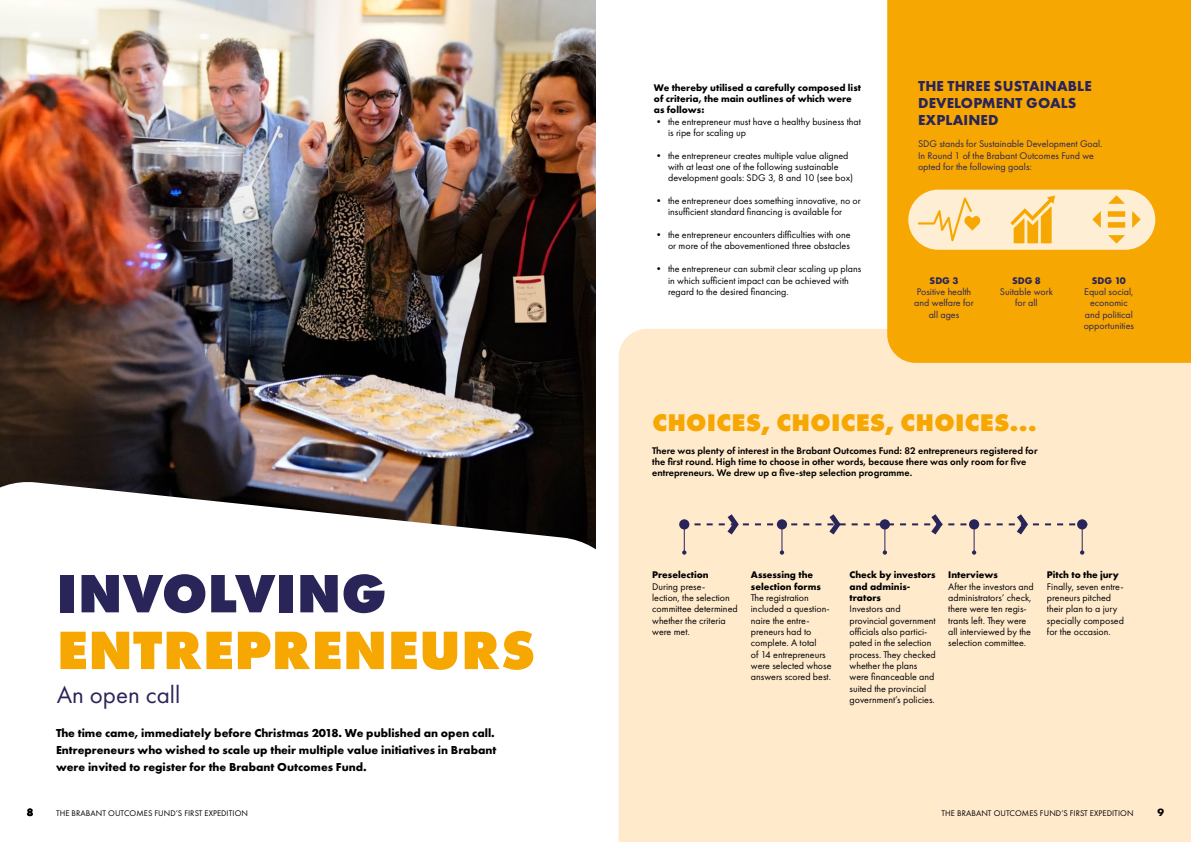
<style>
.page{position:relative;width:1191px;height:842px;background:#fff}
.page>*{position:absolute;margin:0;border:0;box-sizing:border-box;transform-origin:0 0}
.BOF_title{font:800 56px/56.7px "Futura PT";color:#f7a702}
.BOF_subtitel{font:800 25px "Futura PT";letter-spacing:.01em;color:#f7a702}
.BOF_subtitel-2{font:25px "Futura PT";color:#2a2559}
.BOF_Kop{font:700 15px/17px "Futura PT";letter-spacing:.01em;color:#2a2559}
.BOF_intro{font:700 12px/17px "Futura PT";color:#000}
.t1{font:700 11px "Futura PT";color:#000}
.BOF_body{font:10px/11.3px "Futura PT";color:#000}
.BOF_body-2{font:600 10px/11.3px "Futura PT";color:#000}
.BOF_body-3{font:10px/11.3px "Futura PT";color:#2a2559;text-align:center}
.BOF_body-4{font:700 10px/11.3px "Futura PT";color:#000}
.BOF_tussenkop{font:700 10px/11.3px "Futura PT";color:#000}
.BOF_tussenkop-2{font:10px/11.3px "Futura PT";color:#000}
.BOF_body-5{font:700 10px "Futura PT";color:#2a2559}
.t2{font:8.5px "Futura PT";letter-spacing:.01em;color:#000}
.s1{font-weight:700}
.s2{color:#2a2559}
</style>
<div class="page">
<img style="left:0;top:0;width:595px;height:478px">
<svg style="left:0;top:478px;width:595px;height:71px"></svg>
<div style="left:618px;top:329px;width:573px;height:513px;background:#ffeacc"></div>
<div style="left:887px;top:0;width:304px;height:363px;background:#f7a702"></div>
<div style="left:908px;top:190px;width:247px;height:60px;background:#feeed3;border-radius:30px"></div>
<svg style="left:918px;top:198px;width:62px;height:43px"></svg>
<svg style="left:1010px;top:196px;width:45px;height:47px"></svg>
<div style="left:1107px;top:222px;width:18px;height:6px;background:#f7a702"></div>
<div style="left:1107px;top:211px;width:18px;height:6px;background:#f7a702"></div>
<svg style="left:1108px;top:195px;width:16px;height:9px"></svg>
<svg style="left:1132px;top:211px;width:8px;height:17px"></svg>
<svg style="left:1108px;top:235px;width:16px;height:9px"></svg>
<svg style="left:1092px;top:212px;width:8px;height:15px"></svg>
<svg style="left:679px;top:519px;width:10px;height:10px"></svg>
<svg style="left:682px;top:514px;width:405px;height:41px;background:#eddac2"></svg>
<h3 class="BOF_Kop" style="left:918px;top:77px;width:175px">THE THREE SUSTAINABLE<br>DEVELOPMENT GOALS<br>EXPLAINED</h3>
<p class="BOF_body-3" style="left:918px;top:138px;width:186px;text-align:left">SDG stands for Sustainable Development Goal.<br>In Round 1 of the Brabant Outcomes Fund we opted for the following goals:</p>
<h5 class="BOF_tussenkop" style="left:654px;top:81px;width:209px">We thereby utilised a carefully composed list of criteria, the main outlines of which were as follows:</h5>
<h5 class="BOF_tussenkop-2" style="left:668px;top:116px;width:194px;text-indent:-14px">• the entrepreneur must have a healthy business that is ripe for scaling up</h5>
<p class="BOF_body" style="left:668px;top:150px;width:187px;text-indent:-14px">• the entrepreneur creates multiple value aligned with at least one of the following sustainable development goals: SDG 3, 8 and 10 (see box)</p>
<p class="BOF_body" style="left:654px;top:195px;width:208px;text-align:center">• the entrepreneur does something innovative, no or insufficient standard financing is available for</p>
<p class="BOF_body" style="left:654px;top:229px;width:198px;text-align:right">• the entrepreneur encounters difficulties with one or more of the abovementioned three obstacles</p>
<p class="BOF_body" style="left:668px;top:263px;width:195px;text-indent:-14px">• the entrepreneur can submit clear scaling up plans in which sufficient impact can be achieved with regard to the desired financing.</p>
<p class="BOF_body-3" style="left:914px;top:274px;width:61px"><span class="s1">SDG 3<br></span>Positive health and welfare for all ages</p>
<p class="BOF_body-5" style="left:1012px;top:274px;width:30px">SDG 8</p>
<p class="BOF_body-5" style="left:1092px;top:274px;width:35px">SDG 10</p>
<p class="BOF_body-3" style="left:1083px;top:286px;width:52px">Equal social, economic and political opportunities</p>
<p class="BOF_body-3" style="left:1000px;top:286px;width:55px">Suitable work for all</p>
<h1 class="BOF_title" style="left:57px;top:564px;width:480px"><span class="s2">INVOLVING<br></span>ENTREPRENEURS</h1>
<h2 class="BOF_subtitel-2" style="left:57px;top:680px;width:125px">An open call</h2>
<h4 class="BOF_intro" style="left:56px;top:724px;width:442px">The time came, immediately before Christmas 2018. We published an open call.<br>Entrepreneurs who wished to scale up their multiple value initiatives in Brabant were invited to register for the Brabant Outcomes Fund.</h4>
<h2 class="BOF_subtitel" style="left:652px;top:407px;width:386px">CHOICES, CHOICES, CHOICES…</h2>
<p class="BOF_body-2" style="left:652px;top:444px;width:387px">There was plenty of interest in the Brabant Outcomes Fund: 82 entrepreneurs registered for the first round. High time to choose in other words, because there was only room for five entrepreneurs. We drew up a five-step selection programme.</p>
<p class="BOF_body-4" style="left:652px;top:569px;width:58px">Preselection</p>
<p class="BOF_body" style="left:652px;top:581px;width:87px">During prese-<br>lection, the selection committee determined whether the criteria were met.</p>
<p class="BOF_body-4" style="left:751px;top:569px;width:71px">Assessing the selection forms</p>
<p class="BOF_body" style="left:751px;top:592px;width:82px">The registration included a question&shy;naire the entre&shy;preneurs had to complete. A total<br>of 14 entrepreneurs were selected whose answers scored best.</p>
<p class="BOF_body-4" style="left:849px;top:569px;width:88px">Check by investors and adminis&shy;trators</p>
<p class="BOF_body" style="left:849px;top:603px;width:88px">Investors and provincial government officials also partici&shy;pated in the selection process. They checked whether the plans were financeable and suited the provincial government’s policies.</p>
<p class="BOF_body-4" style="left:948px;top:569px;width:51px">Interviews</p>
<p class="BOF_body" style="left:948px;top:581px;width:87px">After the investors and administrators’ check, there were ten regis&shy;trants left. They were all interviewed by the selection committee.</p>
<p class="BOF_body-4" style="left:1047px;top:569px;width:74px">Pitch to the jury</p>
<p class="BOF_body" style="left:1047px;top:581px;width:78px">Finally, seven entre&shy;preneurs pitched their plan to a jury specially composed for the occasion.</p>
<p class="t1" style="left:27px;top:806px;width:8px">8</p>
<p class="t2" style="left:56px;top:809px;width:193px">THE BRABANT OUTCOMES FUND’S FIRST EXPEDITION</p>
<p class="t2" style="left:941px;top:809px;width:193px">THE BRABANT OUTCOMES FUND’S FIRST EXPEDITION</p>
<p class="t1" style="left:1157px;top:806px;width:8px">9</p>
</div>
